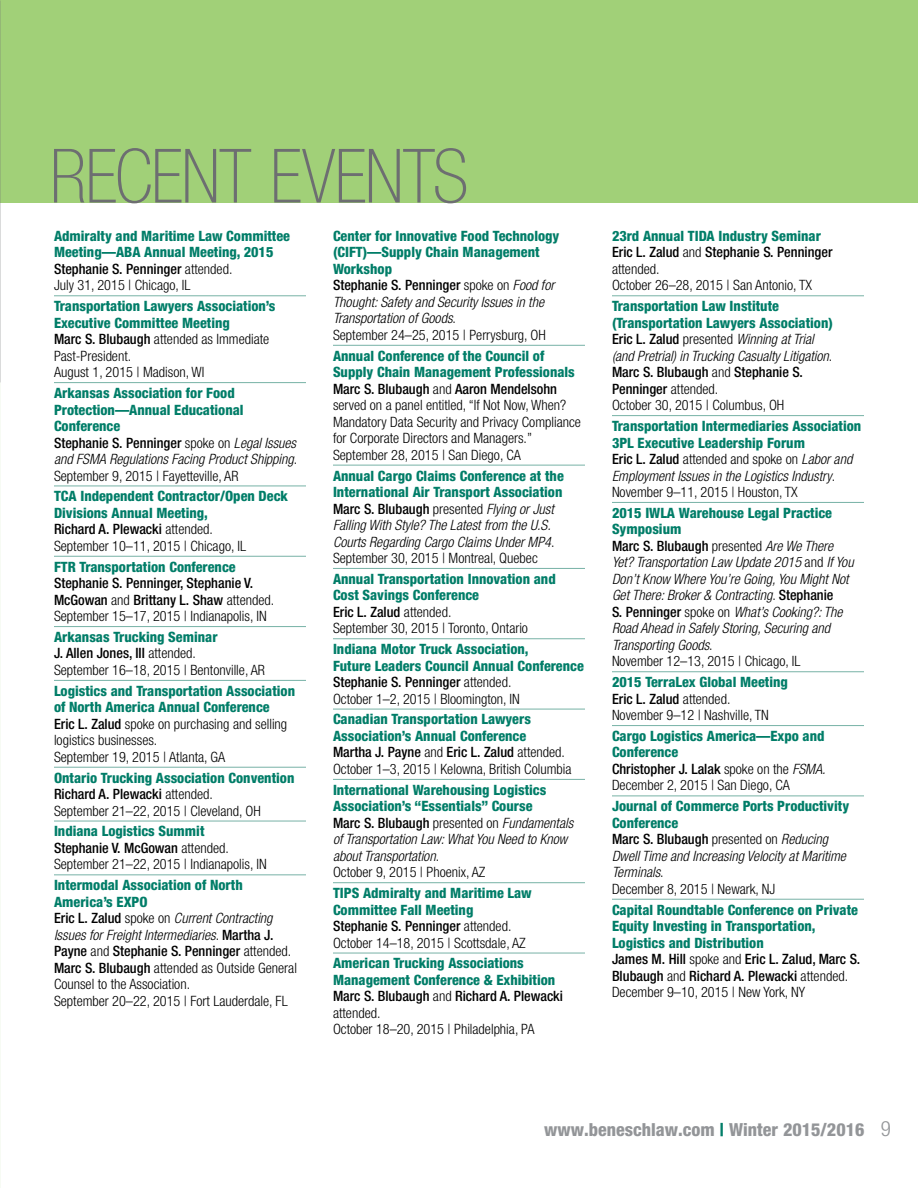
<style>
.page{position:relative;width:918px;height:1188px;background:#fff}
.page>*{position:absolute;margin:0;border:0;box-sizing:border-box;transform-origin:0 0}
.t1{font:100 condensed 75px "Helvetica Neue";letter-spacing:-.02em;color:#6d6e71}
.t2{font:800 condensed 18px "Helvetica Neue";color:#939598}
.t3{font:800 condensed 14.25px/16.5px "Helvetica Neue";color:#007d68}
.t4{font:300 condensed 14.25px/16.5px "Helvetica Neue";color:#000}
.t5{font:italic 300 condensed 14.25px/16.5px "Helvetica Neue";color:#000}
.t6{font:500 condensed 14.25px/16.5px "Helvetica Neue";color:#000}
.s1{font-weight:500;color:#000}
.s2{font-weight:300;color:#000}
.s3{font-weight:300;font-style:italic;color:#000}
.s4{font-weight:300}
.s5{font-weight:800;color:#007d68}
.s6{font-weight:500}
.s7{font-style:italic}
.s8{font-weight:800;font-style:normal;color:#007d68}
.s9{font-weight:500;font-style:normal}
.s10{font-style:normal}
.s11{color:#007d68}
.s12{font-weight:300;font-size:21px}
</style>
<div class="page">
<div style="left:0;top:0;width:918px;height:202px;background:#a1d078"></div>
<hr style="left:54px;top:295px;width:252px;height:1px;background:#77b2a6">
<hr style="left:54px;top:382px;width:252px;height:1px;background:#77b2a6">
<hr style="left:54px;top:486px;width:252px;height:1px;background:#77b2a6">
<hr style="left:54px;top:556px;width:252px;height:1px;background:#77b2a6">
<hr style="left:54px;top:626px;width:252px;height:1px;background:#77b2a6">
<hr style="left:54px;top:680px;width:252px;height:1px;background:#77b2a6">
<hr style="left:54px;top:767px;width:252px;height:1px;background:#77b2a6">
<hr style="left:54px;top:821px;width:252px;height:1px;background:#77b2a6">
<hr style="left:54px;top:874px;width:252px;height:1px;background:#77b2a6">
<hr style="left:333px;top:345px;width:252px;height:1px;background:#77b2a6">
<hr style="left:333px;top:465px;width:252px;height:1px;background:#77b2a6">
<hr style="left:333px;top:568px;width:252px;height:1px;background:#77b2a6">
<hr style="left:333px;top:638px;width:252px;height:1px;background:#77b2a6">
<hr style="left:333px;top:709px;width:252px;height:1px;background:#77b2a6">
<hr style="left:333px;top:779px;width:252px;height:1px;background:#77b2a6">
<hr style="left:333px;top:882px;width:252px;height:1px;background:#77b2a6">
<hr style="left:333px;top:953px;width:252px;height:1px;background:#77b2a6">
<hr style="left:612px;top:295px;width:252px;height:1px;background:#77b2a6">
<hr style="left:612px;top:415px;width:252px;height:1px;background:#77b2a6">
<hr style="left:612px;top:502px;width:252px;height:1px;background:#77b2a6">
<hr style="left:612px;top:671px;width:252px;height:1px;background:#77b2a6">
<hr style="left:612px;top:725px;width:252px;height:1px;background:#77b2a6">
<hr style="left:612px;top:796px;width:252px;height:1px;background:#77b2a6">
<hr style="left:612px;top:899px;width:252px;height:1px;background:#77b2a6">
<h1 class="t1" style="left:49px;top:134px;width:421px">RECENT EVENTS</h1>
<p class="t3" style="left:54px;top:227px;width:238px">Admiralty and Maritime Law Committee Meeting—ABA Annual Meeting, 2015<br><span class="s1">Stephanie S. Penninger</span> <span class="s2">attended.<br>July 31, 2015 | Chicago, IL</span></p>
<p class="t3" style="left:54px;top:298px;width:223px">Transportation Lawyers Association’s<br>Executive Committee Meeting<br><span class="s1">Marc S. Blubaugh</span> <span class="s2">attended as Immediate<br>Past-President.<br>August 1, 2015 | Madison, WI</span></p>
<p class="t3" style="left:54px;top:384px;width:245px">Arkansas Association for Food Protection—Annual Educational Conference<br><span class="s1">Stephanie S. Penninger</span> <span class="s2">spoke on</span> <span class="s3">Legal Issues and FSMA Regulations Facing Product Shipping</span><span class="s2">.<br>September 9, 2015 | Fayetteville, AR</span></p>
<p class="t3" style="left:54px;top:488px;width:235px">TCA Independent Contractor/Open Deck Divisions Annual Meeting,<br><span class="s1">Richard A. Plewacki</span> <span class="s2">attended.<br>September 10–11, 2015 | Chicago, IL</span></p>
<p class="t3" style="left:54px;top:558px;width:183px">FTR Transportation Conference</p>
<p class="t6" style="left:54px;top:575px;width:222px">Stephanie S. Penninger, Stephanie V.<br>McGowan <span class="s4">and</span> Brittany L. Shaw <span class="s4">attended.<br>September 15–17, 2015 | Indianapolis, IN</span></p>
<p class="t4" style="left:54px;top:629px;width:213px"><span class="s5">Arkansas Trucking Seminar<br></span><span class="s6">J. Allen Jones, III</span> attended.<br>September 16–18, 2015 | Bentonville, AR</p>
<p class="t4" style="left:54px;top:682px;width:243px"><span class="s5">Logistics and Transportation Association of North America Annual Conference<br></span><span class="s6">Eric L. Zalud</span> spoke on purchasing and selling logistics businesses.<br>September 19, 2015 | Atlanta, GA</p>
<p class="t4" style="left:54px;top:769px;width:242px"><span class="s5">Ontario Trucking Association Convention<br></span><span class="s6">Richard A. Plewacki</span> attended.<br>September 21–22, 2015 | Cleveland, OH</p>
<p class="t4" style="left:54px;top:823px;width:214px"><span class="s5">Indiana Logistics Summit<br></span><span class="s6">Stephanie V. McGowan</span> attended.<br>September 21–22, 2015 | Indianapolis, IN</p>
<p class="t4" style="left:54px;top:877px;width:244px"><span class="s5">Intermodal Association of North America’s EXPO<br></span><span class="s6">Eric L. Zalud</span> spoke on <span class="s7">Current Contracting Issues for Freight Intermediaries</span>. <span class="s6">Martha J.<br>Payne</span> and <span class="s6">Stephanie S. Penninger</span> attended.<br><span class="s6">Marc S. Blubaugh</span> attended as Outside General Counsel to the Association.<br>September 20–22, 2015 | Fort Lauderdale, FL</p>
<p class="t3" style="left:333px;top:227px;width:228px">Center for Innovative Food Technology (CIFT)—Supply Chain Management<br>Workshop<br><span class="s1">Stephanie S. Penninger</span> <span class="s2">spoke on</span> <span class="s3">Food for<br>Thought: Safety and Security Issues in the<br>Transportation of Goods</span><span class="s2">.<br>September 24–25, 2015 | Perrysburg, OH</span></p>
<p class="t4" style="left:333px;top:347px;width:249px"><span class="s5">Annual Conference of the Council of Supply Chain Management Professionals </span><span class="s6">Marc S. Blubaugh</span> and <span class="s6">Aaron Mendelsohn </span>served on a panel entitled, “If Not Now, When?<br>Mandatory Data Security and Privacy Compliance for Corporate Directors and Managers.” September 28, 2015 | San Diego, CA</p>
<p class="t5" style="left:333px;top:467px;width:232px"><span class="s8">Annual Cargo Claims Conference at the International Air Transport Association </span><span class="s9">Marc S. Blubaugh</span> <span class="s10">presented</span> Flying or Just Falling With Style? The Latest from the U.S.<br>Courts Regarding Cargo Claims Under MP4<span class="s10">.<br>September 30, 2015 | Montreal, Quebec</span></p>
<p class="t3" style="left:333px;top:570px;width:224px">Annual Transportation Innovation and<br>Cost Savings Conference<br><span class="s1">Eric L. Zalud</span> <span class="s2">attended.<br>September 30, 2015 | Toronto, Ontario</span></p>
<p class="t3" style="left:333px;top:641px;width:252px">Indiana Motor Truck Association,<br>Future Leaders Council Annual Conference <span class="s1">Stephanie S. Penninger</span> <span class="s2">attended.<br>October 1–2, 2015 | Bloomington, IN</span></p>
<p class="t3" style="left:333px;top:711px;width:240px">Canadian Transportation Lawyers Association’s Annual Conference<br><span class="s1">Martha J. Payne</span> <span class="s2">and</span> <span class="s1">Eric L. Zalud</span> <span class="s2">attended.<br>October 1–3, 2015 | Kelowna, British Columbia</span></p>
<p class="t5" style="left:333px;top:781px;width:242px"><span class="s8">International Warehousing Logistics Association’s “Essentials” Course<br></span><span class="s9">Marc S. Blubaugh</span> <span class="s10">presented on</span> Fundamentals of Transportation Law: What You Need to Know about Transportation<span class="s10">.<br>October 9, 2015 | Phoenix, AZ</span></p>
<p class="t3" style="left:333px;top:885px;width:200px">TIPS Admiralty and Maritime Law<br>Committee Fall Meeting<br><span class="s1">Stephanie S. Penninger</span> <span class="s2">attended.<br>October 14–18, 2015 | Scottsdale, AZ</span></p>
<p class="t3" style="left:333px;top:955px;width:232px">American Trucking Associations<br>Management Conference &amp; Exhibition<br><span class="s1">Marc S. Blubaugh</span> <span class="s2">and</span> <span class="s1">Richard A. Plewacki </span><span class="s2">attended.<br>October 18–20, 2015 | Philadelphia, PA</span></p>
<p class="t4" style="left:612px;top:227px;width:222px"><span class="s5">23rd Annual TIDA Industry Seminar<br></span><span class="s6">Eric L. Zalud</span> and <span class="s6">Stephanie S. Penninger </span>attended.<br>October 26–28, 2015 | San Antonio, TX</p>
<p class="t3" style="left:612px;top:298px;width:222px">Transportation Law Institute (Transportation Lawyers Association)<br><span class="s1">Eric L. Zalud</span> <span class="s2">presented</span> <span class="s3">Winning at Trial (and Pretrial) in Trucking Casualty Litigation</span><span class="s2">.<br></span><span class="s1">Marc S. Blubaugh</span> <span class="s2">and</span> <span class="s1">Stephanie S.<br>Penninger</span> <span class="s2">attended.<br>October 30, 2015 | Columbus, OH</span></p>
<p class="t3" style="left:612px;top:417px;width:251px">Transportation Intermediaries Association 3PL Executive Leadership Forum<br><span class="s1">Eric L. Zalud</span> <span class="s2">attended and spoke on</span> <span class="s3">Labor and Employment Issues in the Logistics Industry</span><span class="s2">.<br>November 9–11, 2015 | Houston, TX</span></p>
<p class="t5" style="left:612px;top:504px;width:243px"><span class="s8">2015 IWLA Warehouse Legal Practice Symposium<br></span><span class="s9">Marc S. Blubaugh</span> <span class="s10">presented</span> Are We There Yet? Transportation Law Update 2015 <span class="s10">and</span> If You Don’t Know Where You’re Going, You Might Not Get There: Broker &amp; Contracting<span class="s10">.</span> <span class="s9">Stephanie<br>S. Penninger</span> <span class="s10">spoke on</span> What’s Cooking?: The Road Ahead in Safely Storing, Securing and Transporting Goods<span class="s10">.<br>November 12–13, 2015 | Chicago, IL</span></p>
<p class="t4" style="left:612px;top:674px;width:177px"><span class="s5">2015 TerraLex Global Meeting<br></span><span class="s6">Eric L. Zalud</span> attended.<br>November 9–12 | Nashville, TN</p>
<p class="t3" style="left:612px;top:727px;width:215px">Cargo Logistics America—Expo and<br>Conference<br><span class="s1">Christopher J. Lalak</span> <span class="s2">spoke on the</span> <span class="s3">FSMA.<br></span><span class="s2">December 2, 2015 | San Diego, CA</span></p>
<p class="t5" style="left:612px;top:798px;width:239px"><span class="s8">Journal of Commerce Ports Productivity<br>Conference<br></span><span class="s9">Marc S. Blubaugh</span> <span class="s10">presented on</span> Reducing<br>Dwell Time and Increasing Velocity at Maritime<br>Terminals<span class="s10">.<br>December 8, 2015 | Newark, NJ</span></p>
<p class="t3" style="left:612px;top:901px;width:250px">Capital Roundtable Conference on Private Equity Investing in Transportation, Logistics and Distribution<br><span class="s1">James M. Hill</span> <span class="s2">spoke and</span> <span class="s1">Eric L. Zalud, Marc S.<br>Blubaugh</span> <span class="s2">and</span> <span class="s1">Richard A. Plewacki</span> <span class="s2">attended.<br>December 9–10, 2015 | New York, NY</span></p>
<p class="t2" style="left:544px;top:1118px;width:348px">www.beneschlaw.com <span class="s11">|</span> Winter 2015/2016 <span class="s12">9</span></p>
</div>
